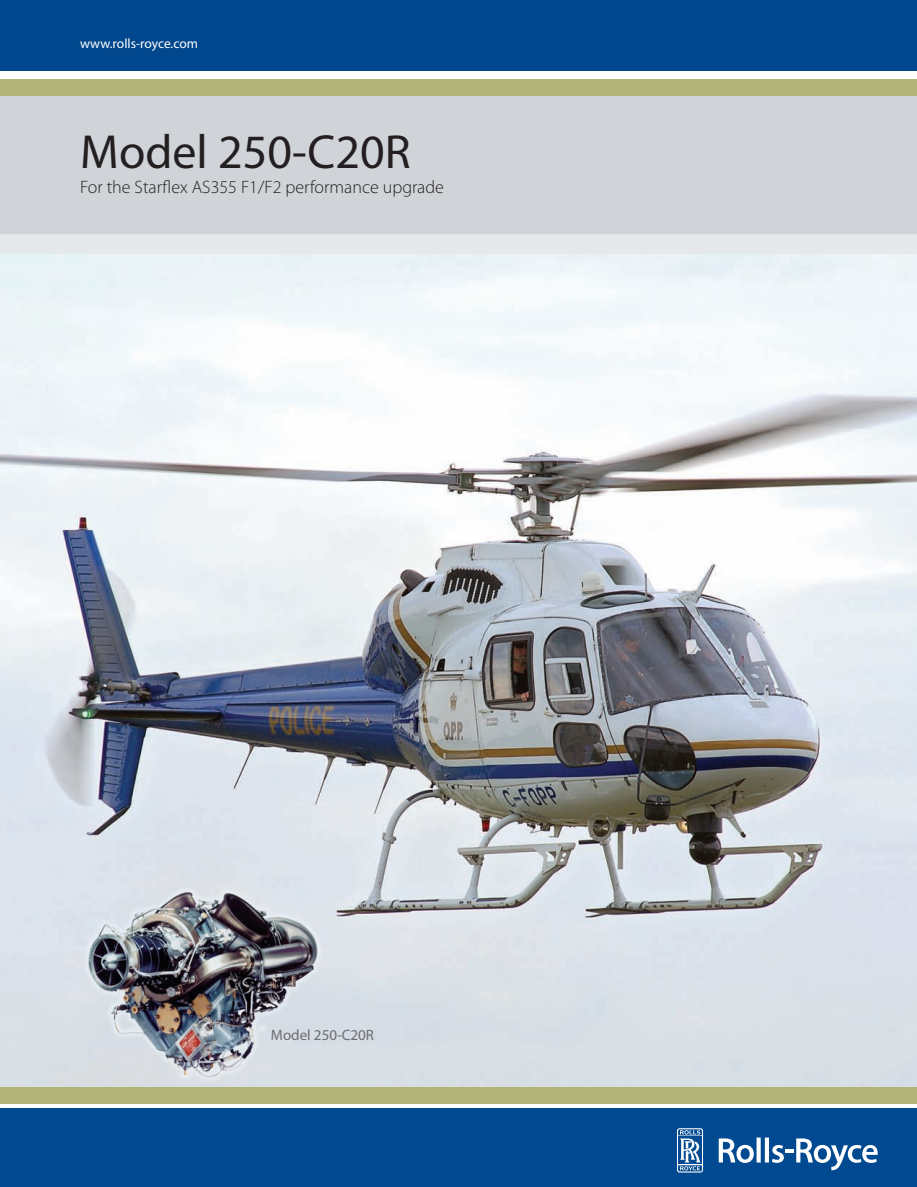
<style>
.page{position:relative;width:917px;height:1187px;background:#fff}
.page>*{position:absolute;margin:0;border:0;box-sizing:border-box;transform-origin:0 0}
.t1{font:48px "Myriad Pro";color:#231f20}
.t2{font:300 18px "Myriad Pro";color:#231f20}
.t3{font:15px "Myriad Pro";color:#6c6d70}
.t4{font:13.5px "Myriad Pro";letter-spacing:-.005em;color:#fff}
</style>
<div class="page">
<img style="left:0;top:254px;width:916px;height:832px">
<img style="left:80px;top:883px;width:248px;height:203px">
<div style="left:0;top:0;width:916px;height:254px;background:#e6e9eb"></div>
<div style="left:0;top:95px;width:916px;height:139px;background:#d0d4d8"></div>
<div style="left:0;top:79px;width:916px;height:16px;background:#b1b579"></div>
<div style="left:0;top:71px;width:916px;height:8px;background:#fff"></div>
<div style="left:0;top:0;width:916px;height:71px;background:#01478d"></div>
<div style="left:0;top:1092px;width:916px;height:94px;background:#014990"></div>
<div style="left:0;top:1086px;width:916px;height:17px;background:#b1b579"></div>
<svg style="left:0;top:1103px;width:916px;height:4px;background:#ebecdd"></svg>
<svg style="left:718px;top:1137px;width:159px;height:33px"></svg>
<svg style="left:677px;top:1128px;width:27px;height:45px"></svg>
<p class="t4" style="left:80px;top:35px;width:119px">www.rolls‑royce.com</p>
<h1 class="t1" style="left:80px;top:122px;width:332px">Model 250-C20R</h1>
<p class="t2" style="left:80px;top:176px;width:365px">For the Starflex AS355 F1/F2 performance upgrade</p>
<p class="t3" style="left:271px;top:1025px;width:105px">Model 250-C20R</p>
</div>
